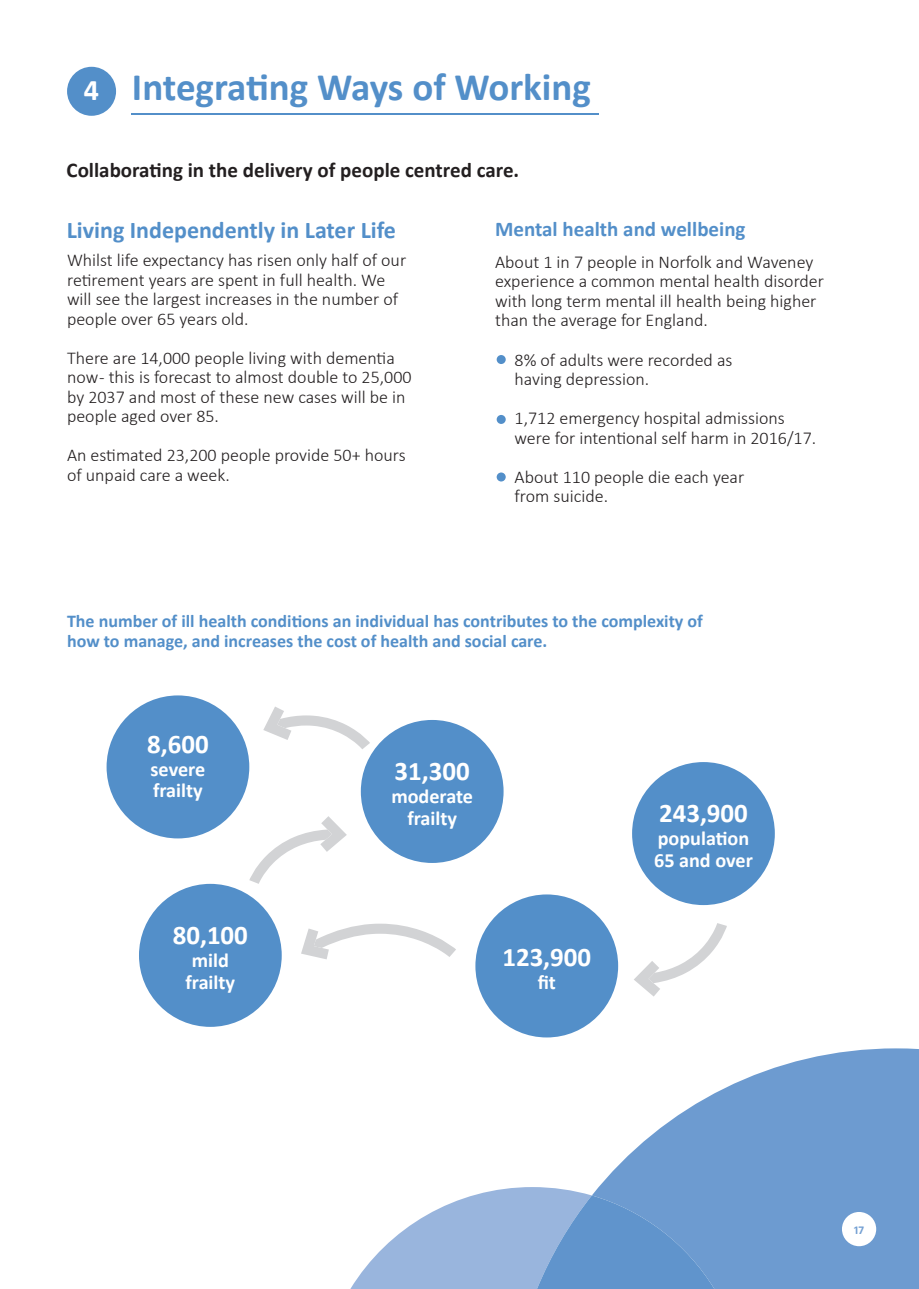
<style>
.page{position:relative;width:919px;height:1289px;background:#fff}
.page>*{position:absolute;margin:0;border:0;box-sizing:border-box;transform-origin:0 0}
.t1{font:700 39px "Calibri";color:#538fc9}
.t2{font:700 26.85px "Calibri";color:#fff}
.t3{font:700 24px "Calibri";color:#538fc9}
.t4{font:700 21px "Calibri";color:#231f20}
.t5{font:700 21px "Calibri";color:#538fc9}
.t6{font:700 20.25px/21.9px "Calibri";color:#fff}
.t7{font:300 18px/19.5px "Calibri";color:#231f20}
.t8{font:700 18px/19.5px "Calibri";color:#538fc9}
.t9{font:700 12px "Calibri";color:#74a0d3}
.s1{font-size:30px;color:#fff}
</style>
<div class="page">
<svg style="left:599px;top:1048px;width:319px;height:240px;fill:#6d9bd0"></svg>
<svg style="left:351px;top:1186px;width:363px;height:102px"></svg>
<div style="left:67px;top:67px;width:49px;height:49px;background:#538fc9;border-radius:50%"></div>
<div style="left:496px;top:415px;width:9px;height:9px;background:#538fc9;border-radius:50%"></div>
<div style="left:496px;top:355px;width:9px;height:9px;background:#538fc9;border-radius:50%"></div>
<div style="left:496px;top:472px;width:9px;height:9px;background:#538fc9;border-radius:50%"></div>
<div style="left:841px;top:1211px;width:35px;height:35px;background:#fff;border-radius:50%"></div>
<div style="left:107px;top:695px;width:142px;height:143px;background:#538fc9;border-radius:50%"></div>
<div style="left:361px;top:720px;width:142px;height:143px;background:#538fc9;border-radius:50%"></div>
<div style="left:632px;top:762px;width:142px;height:143px;background:#538fc9;border-radius:50%"></div>
<div style="left:139px;top:883px;width:143px;height:143px;background:#538fc9;border-radius:50%"></div>
<div style="left:475px;top:894px;width:143px;height:143px;background:#538fc9;border-radius:50%"></div>
<svg style="left:263px;top:706px;width:107px;height:43px"></svg>
<svg style="left:634px;top:923px;width:92px;height:73px"></svg>
<svg style="left:301px;top:923px;width:155px;height:36px"></svg>
<svg style="left:249px;top:816px;width:98px;height:67px"></svg>
<hr style="left:131px;top:113px;width:467px;height:2px;background:#538fc9">
<h1 class="t1" style="left:84px;top:59px;width:508px"><span class="s1">4</span> Integrating Ways of Working</h1>
<p class="t4" style="left:67px;top:155px;width:454px">Collaborating in the delivery of people centred care.</p>
<h3 class="t3" style="left:67px;top:213px;width:331px">Living Independently in Later Life</h3>
<p class="t7" style="left:67px;top:250px;width:340px">Whilst life expectancy has risen only half of our retirement years are spent in full health. We will see the largest increases in the number of people over 65 years old.</p>
<p class="t7" style="left:67px;top:348px;width:346px">There are 14,000 people living with dementia now - this is forecast to almost double to 25,000 by 2037 and most of these new cases will be in people aged over 85.</p>
<p class="t7" style="left:67px;top:445px;width:340px">An estimated 23,200 people provide 50+ hours of unpaid care a week.</p>
<p class="t5" style="left:495px;top:214px;width:252px">Mental health and wellbeing</p>
<p class="t7" style="left:495px;top:251px;width:330px">About 1 in 7 people in Norfolk and Waveney experience a common mental health disorder with long term mental ill health being higher than the average for England.</p>
<p class="t7" style="left:514px;top:350px;width:219px">8% of adults were recorded as having depression.</p>
<p class="t7" style="left:514px;top:408px;width:303px">1,712 emergency hospital admissions were for intentional self harm in 2016/17.</p>
<p class="t7" style="left:514px;top:467px;width:231px">About 110 people die each year from suicide.</p>
<p class="t8" style="left:67px;top:611px;width:637px">The number of ill health conditions an individual has contributes to the complexity of how to manage, and increases the cost of health and social care.</p>
<h2 class="t2" style="left:147px;top:724px;width:63px">8,600</h2>
<p class="t6" style="left:150px;top:757px;width:56px">severe frailty</p>
<h2 class="t2" style="left:173px;top:915px;width:77px">80,100</h2>
<p class="t6" style="left:185px;top:948px;width:51px;text-align:center">mild frailty</p>
<h2 class="t2" style="left:394px;top:752px;width:77px">31,300</h2>
<p class="t6" style="left:391px;top:785px;width:83px;text-align:center">moderate frailty</p>
<h2 class="t2" style="left:502px;top:938px;width:90px">123,900</h2>
<p class="t6" style="left:537px;top:971px;width:20px">fit</p>
<h2 class="t2" style="left:659px;top:794px;width:90px">243,900</h2>
<p class="t6" style="left:654px;top:827px;width:100px">population<br>65 and over</p>
<p class="t9" style="left:854px;top:1221px;width:11px">17</p>
</div>
